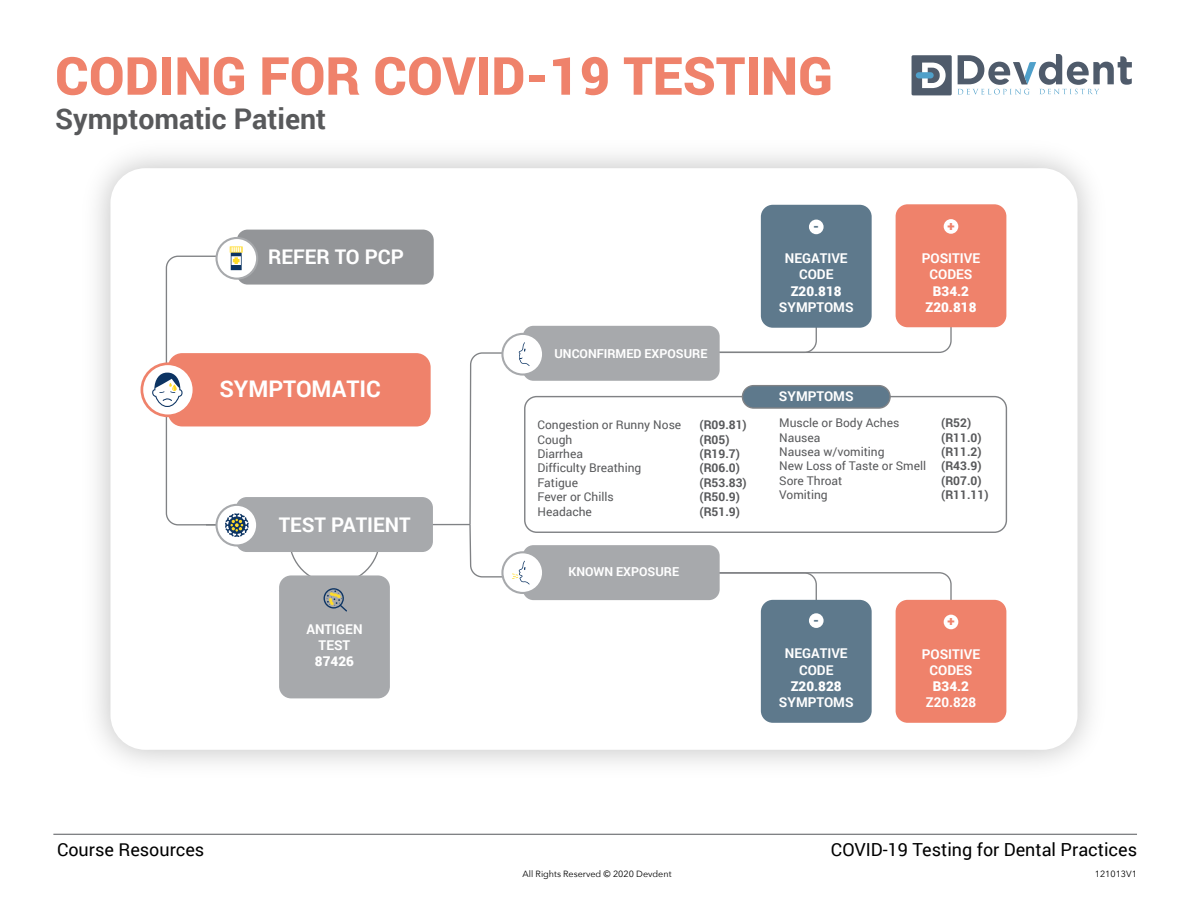
<style>
.page{position:relative;width:1188px;height:918px;background:#fff}
.page>*{position:absolute;margin:0;border:0;box-sizing:border-box;transform-origin:0 0}
.t1{font:900 52.5px "Roboto";color:#ef826b}
.t2{font:700 28.5px "Roboto";color:#58595b}
.t3{font:700 22.95px "Roboto";color:#fff}
.t4{font:700 20.25px "Roboto";color:#fff}
.t5{font:18px "Roboto";color:#000}
.t6{font:700 13.5px/16.2px "Roboto";color:#fff;text-align:center}
.t7{font:900 13.5px/16.2px "Roboto";color:#fff;text-align:center}
.t8{font:900 13.5px "Roboto";color:#5e798c}
.t9{font:900 13.5px "Roboto";color:#ef826b}
.t10{font:700 12.3px "Roboto";color:#fff}
.t11{font:12px "Roboto";color:#58595b}
.t12{font:700 12px "Roboto";color:#58595b}
.t13{font:9px "Avenir Next";color:#000}
</style>
<div class="page">
<hr style="left:206px;top:524px;width:264px;height:1px;background:#808285">
<svg style="left:680px;top:255px;width:272px;height:98px"></svg>
<svg style="left:680px;top:572px;width:272px;height:99px"></svg>
<div style="left:236px;top:497px;width:197px;height:55px;background:#a7a9ac;border-radius:11px"></div>
<svg style="left:217px;top:505px;width:40px;height:41px"></svg>
<div style="left:215px;top:504px;width:43px;height:43px;border:2px solid #a7a9ac;border-radius:50%"></div>
<div style="left:237px;top:230px;width:197px;height:55px;background:#939598;border-radius:11px"></div>
<svg style="left:217px;top:238px;width:40px;height:41px"></svg>
<div style="left:215px;top:237px;width:43px;height:43px;border:2px solid #a7a9ac;border-radius:50%"></div>
<div style="left:761px;top:600px;width:111px;height:123px;background:#5e798c;border-radius:12px"></div>
<div style="left:809px;top:613px;width:15px;height:15px;background:#fff;border-radius:50%"></div>
<div style="left:279px;top:575px;width:111px;height:123px;background:#a7a9ac;border-radius:12px"></div>
<svg style="left:288px;top:552px;width:93px;height:60px"></svg>
<div style="left:896px;top:600px;width:110px;height:123px;background:#ef826b;border-radius:12px"></div>
<div style="left:944px;top:615px;width:14px;height:14px;background:#fff;border-radius:50%"></div>
<div style="left:896px;top:204px;width:110px;height:123px;background:#ef826b;border-radius:12px"></div>
<div style="left:944px;top:219px;width:14px;height:15px;background:#fff;border-radius:50%"></div>
<div style="left:761px;top:205px;width:111px;height:123px;background:#5e798c;border-radius:12px"></div>
<div style="left:809px;top:220px;width:15px;height:14px;background:#fff;border-radius:50%"></div>
<div style="left:168px;top:353px;width:263px;height:73px;background:#ef826b;border-radius:14px"></div>
<svg style="left:142px;top:364px;width:52px;height:52px"></svg>
<div style="left:141px;top:362px;width:54px;height:55px;border:3px solid #ef826b;border-radius:50%"></div>
<svg style="left:152px;top:246px;width:121px;height:291px"></svg>
<div style="left:523px;top:545px;width:197px;height:55px;background:#a7a9ac;border-radius:11px"></div>
<svg style="left:502px;top:552px;width:41px;height:41px"></svg>
<div style="left:501px;top:551px;width:43px;height:43px;border:2px solid #a7a9ac;border-radius:50%"></div>
<div style="left:523px;top:326px;width:197px;height:55px;background:#a7a9ac;border-radius:11px"></div>
<svg style="left:502px;top:334px;width:41px;height:41px"></svg>
<div style="left:501px;top:333px;width:43px;height:43px;border:2px solid #a7a9ac;border-radius:50%"></div>
<svg style="left:469px;top:342px;width:99px;height:242px"></svg>
<div style="left:524px;top:396px;width:483px;height:137px;border:1px solid #808285;border-radius:12px"></div>
<div style="left:742px;top:386px;width:148px;height:22px;background:#5e798c;border-radius:11px"></div>
<div style="left:742px;top:385px;width:149px;height:24px;border:1px solid #808285;border-radius:11px"></div>
<svg style="left:958px;top:54px;width:174px;height:41px"></svg>
<div style="left:912px;top:55px;width:40px;height:40px;background:#4f5b6b;border-radius:2px"></div>
<svg style="left:922px;top:63px;width:24px;height:25px"></svg>
<div style="left:916px;top:72px;width:18px;height:6px;background:#4fa0ca;border-radius:3px"></div>
<hr style="left:53px;top:834px;width:1084px;height:1px;background:#808285">
<h1 class="t1" style="left:55px;top:39px;width:779px">CODING FOR COVID-19 TESTING</h1>
<h2 class="t2" style="left:55px;top:99px;width:273px">Symptomatic Patient</h2>
<h3 class="t4" style="left:268px;top:242px;width:137px">REFER TO PCP</h3>
<h3 class="t3" style="left:219px;top:372px;width:163px">SYMPTOMATIC</h3>
<p class="t10" style="left:555px;top:345px;width:154px">UNCONFIRMED EXPOSURE</p>
<p class="t8" style="left:813px;top:217px;width:8px">-</p>
<p class="t6" style="left:785px;top:250px;width:64px">NEGATIVE<br>CODE</p>
<p class="t7" style="left:791px;top:282px;width:52px">Z20.818</p>
<p class="t6" style="left:779px;top:298px;width:76px">SYMPTOMS</p>
<p class="t6" style="left:779px;top:388px;width:76px">SYMPTOMS</p>
<p class="t9" style="left:947px;top:217px;width:9px">+</p>
<p class="t6" style="left:922px;top:250px;width:60px">POSITIVE<br>CODES</p>
<p class="t7" style="left:926px;top:282px;width:52px">B34.2<br>Z20.818</p>
<h3 class="t4" style="left:279px;top:510px;width:133px">TEST PATIENT</h3>
<p class="t6" style="left:306px;top:621px;width:58px">ANTIGEN<br>TEST</p>
<p class="t7" style="left:315px;top:653px;width:41px">87426</p>
<p class="t11" style="left:538px;top:416px;width:145px">Congestion or Runny Nose</p>
<p class="t12" style="left:700px;top:416px;width:49px">(R09.81)</p>
<p class="t11" style="left:538px;top:431px;width:36px">Cough</p>
<p class="t12" style="left:700px;top:431px;width:32px">(R05)</p>
<p class="t11" style="left:538px;top:445px;width:47px">Diarrhea</p>
<p class="t12" style="left:700px;top:445px;width:42px">(R19.7)</p>
<p class="t11" style="left:538px;top:460px;width:105px">Difficulty Breathing</p>
<p class="t12" style="left:700px;top:460px;width:42px">(R06.0)</p>
<p class="t11" style="left:538px;top:474px;width:42px">Fatigue</p>
<p class="t12" style="left:700px;top:474px;width:49px">(R53.83)</p>
<p class="t11" style="left:538px;top:488px;width:78px">Fever or Chills</p>
<p class="t12" style="left:700px;top:488px;width:42px">(R50.9)</p>
<p class="t11" style="left:538px;top:503px;width:56px">Headache</p>
<p class="t12" style="left:700px;top:503px;width:42px">(R51.9)</p>
<p class="t10" style="left:568px;top:563px;width:112px">KNOWN EXPOSURE</p>
<p class="t11" style="left:779px;top:414px;width:122px">Muscle or Body Aches</p>
<p class="t12" style="left:941px;top:414px;width:32px">(R52)</p>
<p class="t11" style="left:779px;top:429px;width:43px">Nausea</p>
<p class="t12" style="left:941px;top:429px;width:42px">(R11.0)</p>
<p class="t11" style="left:779px;top:443px;width:107px">Nausea w/vomiting</p>
<p class="t12" style="left:941px;top:443px;width:42px">(R11.2)</p>
<p class="t11" style="left:779px;top:458px;width:148px">New Loss of Taste or Smell</p>
<p class="t12" style="left:941px;top:458px;width:42px">(R43.9)</p>
<p class="t11" style="left:779px;top:472px;width:65px">Sore Throat</p>
<p class="t12" style="left:941px;top:472px;width:42px">(R07.0)</p>
<p class="t11" style="left:779px;top:486px;width:50px">Vomiting</p>
<p class="t12" style="left:941px;top:486px;width:49px">(R11.11)</p>
<p class="t8" style="left:813px;top:610px;width:8px">-</p>
<p class="t6" style="left:785px;top:645px;width:64px">NEGATIVE<br>CODE</p>
<p class="t7" style="left:791px;top:677px;width:52px">Z20.828</p>
<p class="t6" style="left:779px;top:693px;width:76px">SYMPTOMS</p>
<p class="t9" style="left:947px;top:612px;width:9px">+</p>
<p class="t6" style="left:922px;top:645px;width:60px">POSITIVE<br>CODES</p>
<p class="t7" style="left:933px;top:678px;width:38px">B34.2</p>
<p class="t6" style="left:926px;top:694px;width:52px">Z20.828</p>
<h3 class="t5" style="left:57px;top:837px;width:149px">Course Resources</h3>
<h3 class="t5" style="left:831px;top:837px;width:308px">COVID-19 Testing for Dental Practices</h3>
<p class="t13" style="left:523px;top:866px;width:150px">All Rights Reserved © 2020 Devdent</p>
<p class="t13" style="left:1095px;top:866px;width:44px">121013V1</p>
</div>
